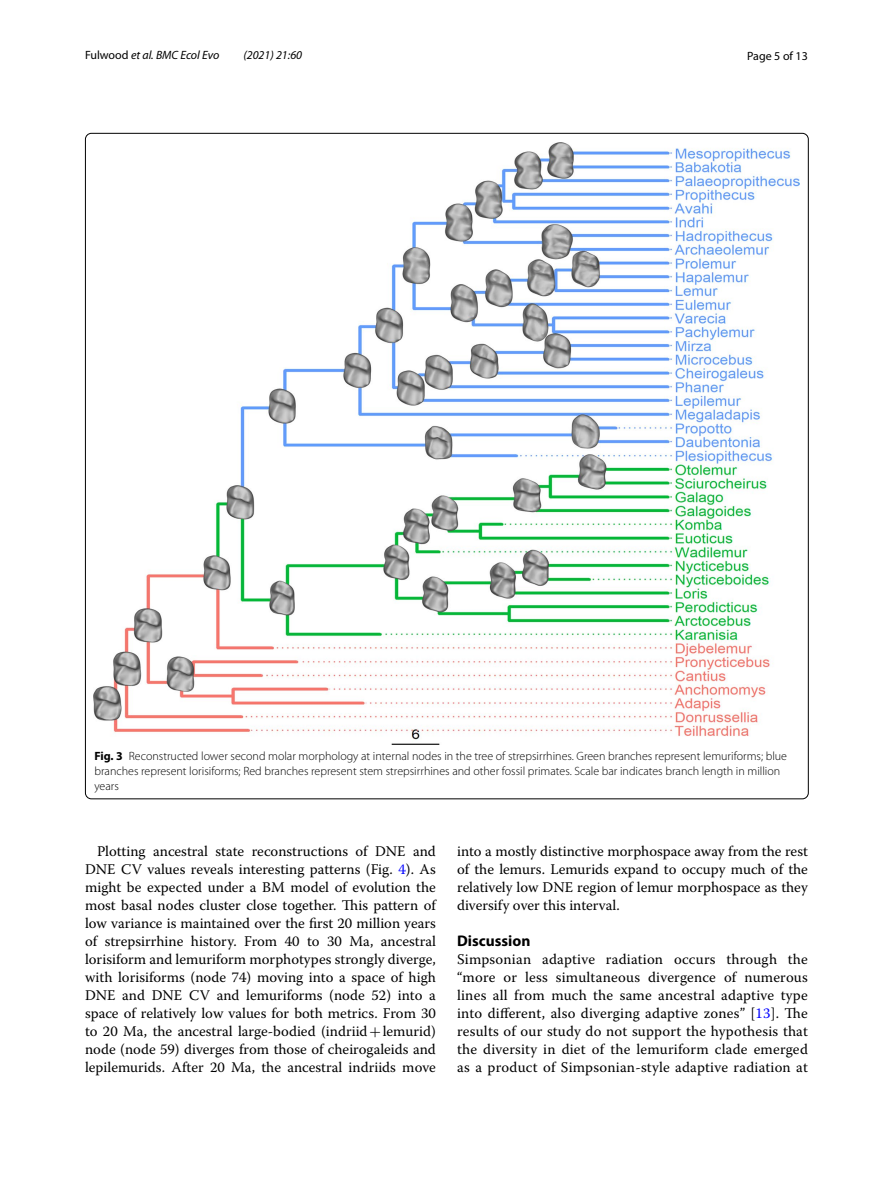
<style>
.page{position:relative;width:893px;height:1187px;background:#fff}
.page>*{position:absolute;margin:0;border:0;box-sizing:border-box;transform-origin:0 0}
.t1{font:700 15.45px "Myriad Pro";color:#000}
.t2{font:14.7px/18px "Warnock Pro";color:#000;text-align:justify}
.t3{font:300 12px/15px "Myriad Pro";color:#000}
.t4{font:italic 12px "Myriad Pro";color:#000}
.t5{font:12px "Myriad Pro";color:#000}
.s1{font-style:normal}
.s2{font-weight:700}
.s3{color:#00f}
.s4{font-family:"MTSY"}
</style>
<div class="page">
<img style="left:94px;top:142px;width:706px;height:602px">
<p class="t4" style="left:85px;top:48px;width:136px"><span class="s1">Fulwood</span> et al. BMC Ecol Evo</p>
<p class="t4" style="left:243px;top:48px;width:60px">(2021) 21:60</p>
<p class="t5" style="left:747px;top:48px;width:62px">Page 5 of 13</p>
<p class="t3" style="left:94px;top:748px;width:694px"><span class="s2">Fig. 3</span> Reconstructed lower second molar morphology at internal nodes in the tree of strepsirrhines. Green branches represent lemuriforms; blue branches represent lorisiforms; Red branches represent stem strepsirrhines and other fossil primates. Scale bar indicates branch length in million years</p>
<p class="t2" style="left:85px;top:841px;width:352px;text-indent:12px">Plotting ancestral state reconstructions of DNE and DNE CV values reveals interesting patterns (Fig. <span class="s3">4</span>). As might be expected under a BM model of evolution the most basal nodes cluster close together. This pattern of low variance is maintained over the first 20 million years of strepsirrhine history. From 40 to 30 Ma, ancestral lorisiform and lemuriform morphotypes strongly diverge, with lorisiforms (node 74) moving into a space of high DNE and DNE CV and lemuriforms (node 52) into a space of relatively low values for both metrics. From 30 to 20 Ma, the ancestral large-bodied (indriid<span class="s4">+</span>lemurid) node (node 59) diverges from those of cheirogaleids and lepilemurids. After 20 Ma, the ancestral indriids move</p>
<p class="t2" style="left:457px;top:841px;width:352px">into a mostly distinctive morphospace away from the rest of the lemurs. Lemurids expand to occupy much of the relatively low DNE region of lemur morphospace as they diversify over this interval.</p>
<p class="t1" style="left:457px;top:930px;width:75px">Discussion</p>
<p class="t2" style="left:457px;top:949px;width:352px">Simpsonian adaptive radiation occurs through the “more or less simultaneous divergence of numerous lines all from much the same ancestral adaptive type into different, also diverging adaptive zones” [<span class="s3">13</span>]. The results of our study do not support the hypothesis that the diversity in diet of the lemuriform clade emerged as a product of Simpsonian-style adaptive radiation at</p>
</div>
